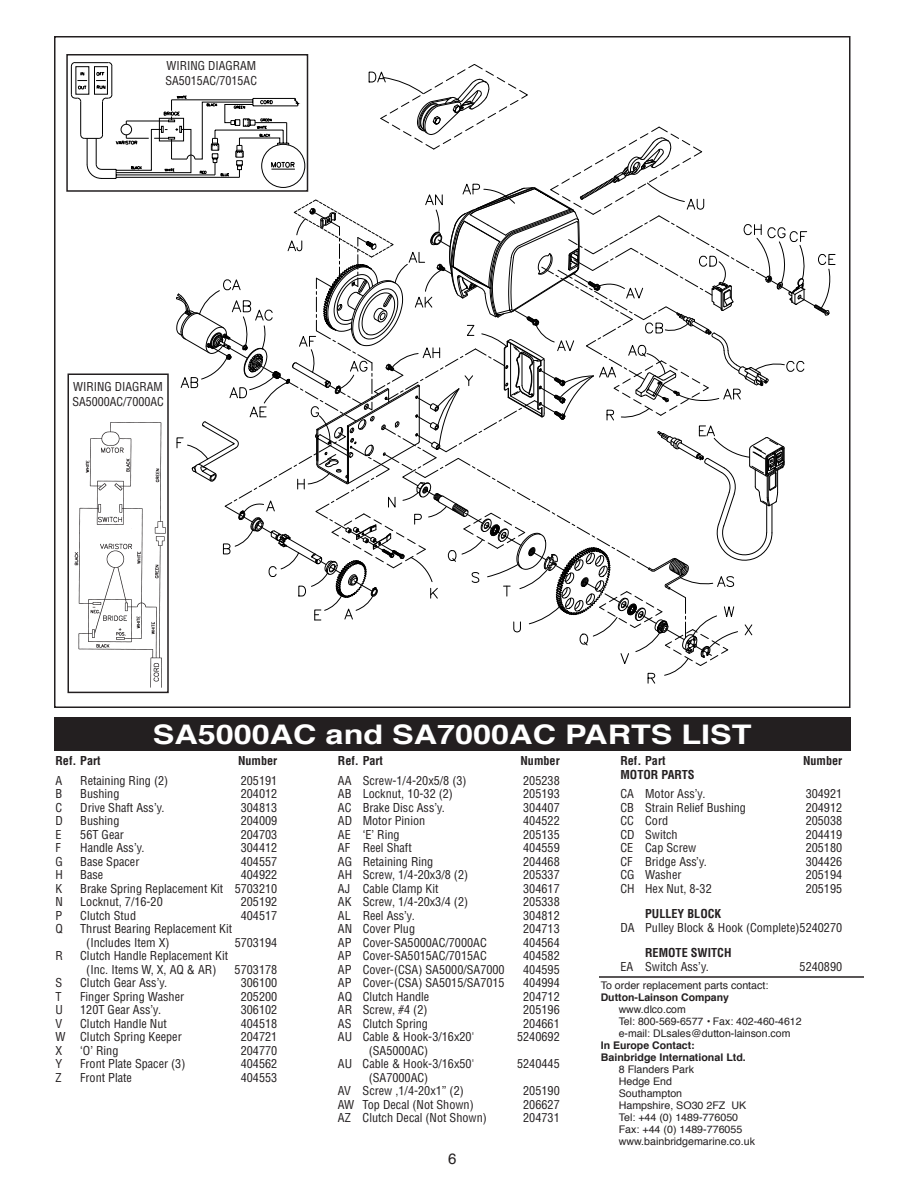
<style>
.page{position:relative;width:918px;height:1188px;background:#fff}
.page>*{position:absolute;margin:0;border:0;box-sizing:border-box;transform-origin:0 0}
.t1{font:700 27px "Helvetica";color:#fff;scale:1.2 1}
.t2{font:15px "Helvetica";color:#231f20}
.t3{font:condensed 12px/13.5px "Helvetica";color:#231f20}
.t4{font:700 condensed 12px "Helvetica";color:#231f20}
.t5{font:10.5px/12px "Helvetica";color:#231f20}
.t6{font:700 10.5px/12px "Helvetica";color:#231f20}
</style>
<div class="page">
<div style="left:54px;top:717px;width:796px;height:34px;background:#231f20"></div>
<div style="left:68px;top:374px;width:101px;height:319px;border:2px solid #231f20"></div>
<hr style="left:599px;top:976px;width:265px;height:2px;background:#231f20">
<div style="left:66px;top:54px;width:242px;height:138px;border:2px solid #231f20"></div>
<svg style="left:71px;top:62px;width:764px;height:621px"></svg>
<p class="t3" style="left:166px;top:59px;width:93px;line-height:14.4px">WIRING DIAGRAM<br>SA5015AC/7015AC</p>
<p class="t3" style="left:72px;top:380px;width:93px;line-height:14.4px">WIRING DIAGRAM<br>SA5000AC/7000AC</p>
<h1 class="t1" style="left:153px;top:723px;width:501px">sa5000ac and sa7000ac parts list</h1>
<p class="t4" style="left:56px;top:754px;width:47px">Ref. Part</p>
<p class="t4" style="left:238px;top:754px;width:41px">Number</p>
<p class="t3" style="left:56px;top:774px;width:8px">A</p>
<p class="t3" style="left:80px;top:774px;width:89px">Retaining Ring (2)</p>
<p class="t3" style="left:241px;top:774px;width:38px">205191</p>
<p class="t3" style="left:56px;top:787px;width:8px">B</p>
<p class="t3" style="left:80px;top:787px;width:41px">Bushing</p>
<p class="t3" style="left:241px;top:787px;width:38px">204012</p>
<p class="t3" style="left:56px;top:801px;width:8px">C</p>
<p class="t3" style="left:80px;top:801px;width:86px">Drive Shaft Ass’y.</p>
<p class="t3" style="left:241px;top:801px;width:38px">304813</p>
<p class="t3" style="left:56px;top:814px;width:9px">D</p>
<p class="t3" style="left:80px;top:814px;width:41px">Bushing</p>
<p class="t3" style="left:241px;top:814px;width:38px">204009</p>
<p class="t3" style="left:56px;top:828px;width:8px">E</p>
<p class="t3" style="left:80px;top:828px;width:45px">56T Gear</p>
<p class="t3" style="left:241px;top:828px;width:38px">204703</p>
<p class="t3" style="left:56px;top:841px;width:7px">F</p>
<p class="t3" style="left:80px;top:841px;width:66px">Handle Ass’y.</p>
<p class="t3" style="left:241px;top:841px;width:38px">304412</p>
<p class="t3" style="left:56px;top:855px;width:9px">G</p>
<p class="t3" style="left:80px;top:855px;width:61px">Base Spacer</p>
<p class="t3" style="left:241px;top:855px;width:38px">404557</p>
<p class="t3" style="left:56px;top:868px;width:9px">H</p>
<p class="t3" style="left:80px;top:868px;width:25px">Base</p>
<p class="t3" style="left:241px;top:868px;width:38px">404922</p>
<p class="t3" style="left:56px;top:882px;width:8px">K</p>
<p class="t3" style="left:80px;top:882px;width:199px">Brake Spring Replacement Kit 5703210</p>
<p class="t3" style="left:56px;top:895px;width:9px">N</p>
<p class="t3" style="left:80px;top:895px;width:84px">Locknut, 7/16-20</p>
<p class="t3" style="left:241px;top:895px;width:38px">205192</p>
<p class="t3" style="left:56px;top:909px;width:8px">P</p>
<p class="t3" style="left:80px;top:909px;width:57px">Clutch Stud</p>
<p class="t3" style="left:241px;top:909px;width:38px">404517</p>
<p class="t3" style="left:56px;top:922px;width:9px">Q</p>
<p class="t3" style="left:86px;top:922px;width:147px;text-indent:-6px">Thrust Bearing Replacement Kit (Includes Item X)</p>
<p class="t3" style="left:235px;top:936px;width:44px">5703194</p>
<p class="t3" style="left:55px;top:949px;width:9px">R</p>
<p class="t3" style="left:80px;top:949px;width:149px;text-align:center">Clutch Handle Replacement Kit (Inc. Items W, X, AQ &amp; AR)</p>
<p class="t3" style="left:235px;top:963px;width:44px">5703178</p>
<p class="t3" style="left:55px;top:976px;width:8px">S</p>
<p class="t3" style="left:80px;top:976px;width:88px">Clutch Gear Ass’y.</p>
<p class="t3" style="left:241px;top:976px;width:38px">306100</p>
<p class="t3" style="left:55px;top:990px;width:8px">T</p>
<p class="t3" style="left:80px;top:990px;width:105px">Finger Spring Washer</p>
<p class="t3" style="left:241px;top:990px;width:38px">205200</p>
<p class="t3" style="left:55px;top:1003px;width:9px">U</p>
<p class="t3" style="left:80px;top:1003px;width:82px">120T Gear Ass’y.</p>
<p class="t3" style="left:241px;top:1003px;width:38px">306102</p>
<p class="t3" style="left:55px;top:1017px;width:8px">V</p>
<p class="t3" style="left:80px;top:1017px;width:88px">Clutch Handle Nut</p>
<p class="t3" style="left:241px;top:1017px;width:38px">404518</p>
<p class="t3" style="left:55px;top:1030px;width:128px">W Clutch Spring Keeper</p>
<p class="t3" style="left:241px;top:1030px;width:38px">204721</p>
<p class="t3" style="left:55px;top:1044px;width:8px">X</p>
<p class="t3" style="left:80px;top:1044px;width:40px">‘O’ Ring</p>
<p class="t3" style="left:241px;top:1044px;width:38px">204770</p>
<p class="t3" style="left:55px;top:1057px;width:8px">Y</p>
<p class="t3" style="left:80px;top:1057px;width:107px">Front Plate Spacer (3)</p>
<p class="t3" style="left:241px;top:1057px;width:38px">404562</p>
<p class="t3" style="left:55px;top:1071px;width:8px">Z</p>
<p class="t3" style="left:80px;top:1071px;width:53px">Front Plate</p>
<p class="t3" style="left:241px;top:1071px;width:38px">404553</p>
<p class="t4" style="left:338px;top:754px;width:47px">Ref. Part</p>
<p class="t4" style="left:521px;top:754px;width:41px">Number</p>
<p class="t3" style="left:338px;top:774px;width:130px">AA Screw-1/4-20x5/8 (3)</p>
<p class="t3" style="left:523px;top:774px;width:38px">205238</p>
<p class="t3" style="left:338px;top:787px;width:117px">AB Locknut, 10-32 (2)</p>
<p class="t3" style="left:523px;top:787px;width:38px">205193</p>
<p class="t3" style="left:338px;top:801px;width:108px">AC Brake Disc Ass’y.</p>
<p class="t3" style="left:523px;top:801px;width:38px">304407</p>
<p class="t3" style="left:338px;top:814px;width:89px">AD Motor Pinion</p>
<p class="t3" style="left:523px;top:814px;width:38px">404522</p>
<p class="t3" style="left:338px;top:828px;width:63px">AE ‘E’ Ring</p>
<p class="t3" style="left:523px;top:828px;width:38px">205135</p>
<p class="t3" style="left:338px;top:841px;width:75px">AF Reel Shaft</p>
<p class="t3" style="left:523px;top:841px;width:38px">404559</p>
<p class="t3" style="left:338px;top:855px;width:97px">AG Retaining Ring</p>
<p class="t3" style="left:523px;top:855px;width:38px">204468</p>
<p class="t3" style="left:338px;top:868px;width:132px">AH Screw, 1/4-20x3/8 (2)</p>
<p class="t3" style="left:523px;top:868px;width:38px">205337</p>
<p class="t3" style="left:338px;top:882px;width:102px">AJ Cable Clamp Kit</p>
<p class="t3" style="left:523px;top:882px;width:38px">304617</p>
<p class="t3" style="left:338px;top:895px;width:132px">AK Screw, 1/4-20x3/4 (2)</p>
<p class="t3" style="left:523px;top:895px;width:38px">205338</p>
<p class="t3" style="left:338px;top:909px;width:78px">AL Reel Ass’y.</p>
<p class="t3" style="left:523px;top:909px;width:38px">304812</p>
<p class="t3" style="left:338px;top:922px;width:79px">AN Cover Plug</p>
<p class="t3" style="left:523px;top:922px;width:38px">204713</p>
<p class="t3" style="left:338px;top:936px;width:150px">AP Cover-SA5000AC/7000AC</p>
<p class="t3" style="left:523px;top:936px;width:38px">404564</p>
<p class="t3" style="left:338px;top:949px;width:150px">AP Cover-SA5015AC/7015AC</p>
<p class="t3" style="left:523px;top:949px;width:38px">404582</p>
<p class="t3" style="left:338px;top:963px;width:168px">AP Cover-(CSA) SA5000/SA7000</p>
<p class="t3" style="left:523px;top:963px;width:38px">404595</p>
<p class="t3" style="left:338px;top:976px;width:168px">AP Cover-(CSA) SA5015/SA7015</p>
<p class="t3" style="left:523px;top:976px;width:38px">404994</p>
<p class="t3" style="left:338px;top:990px;width:93px">AQ Clutch Handle</p>
<p class="t3" style="left:523px;top:990px;width:38px">204712</p>
<p class="t3" style="left:338px;top:1003px;width:91px">AR Screw, #4 (2)</p>
<p class="t3" style="left:523px;top:1003px;width:38px">205196</p>
<p class="t3" style="left:338px;top:1017px;width:92px">AS Clutch Spring</p>
<p class="t3" style="left:523px;top:1017px;width:38px">204661</p>
<p class="t3" style="left:338px;top:1030px;width:138px">AU Cable &amp; Hook-3/16x20'</p>
<p class="t3" style="left:517px;top:1030px;width:44px">5240692</p>
<p class="t3" style="left:338px;top:1044px;width:138px;text-indent:31px">(SA5000AC)<br>AU Cable &amp; Hook-3/16x50'</p>
<p class="t3" style="left:517px;top:1057px;width:44px">5240445</p>
<p class="t3" style="left:338px;top:1071px;width:127px;text-align:center">(SA7000AC)<br>AV Screw ,1/4-20x1” (2)</p>
<p class="t3" style="left:523px;top:1084px;width:38px">205190</p>
<p class="t3" style="left:338px;top:1098px;width:137px">AW Top Decal (Not Shown)</p>
<p class="t3" style="left:523px;top:1098px;width:38px">206627</p>
<p class="t3" style="left:338px;top:1111px;width:150px">AZ Clutch Decal (Not Shown)</p>
<p class="t3" style="left:523px;top:1111px;width:38px">204731</p>
<p class="t2" style="left:448px;top:1153px;width:10px">6</p>
<p class="t4" style="left:620px;top:754px;width:47px">Ref. Part</p>
<p class="t4" style="left:803px;top:754px;width:41px">Number</p>
<p class="t4" style="left:620px;top:767px;width:76px">MOTOR PARTS</p>
<p class="t3" style="left:620px;top:787px;width:86px">CA Motor Ass’y.</p>
<p class="t3" style="left:806px;top:787px;width:38px">304921</p>
<p class="t3" style="left:620px;top:801px;width:127px">CB Strain Relief Bushing</p>
<p class="t3" style="left:806px;top:801px;width:38px">204912</p>
<p class="t3" style="left:620px;top:814px;width:49px">CC Cord</p>
<p class="t3" style="left:806px;top:814px;width:38px">205038</p>
<p class="t3" style="left:620px;top:828px;width:59px">CD Switch</p>
<p class="t3" style="left:806px;top:828px;width:38px">204419</p>
<p class="t3" style="left:620px;top:841px;width:77px">CE Cap Screw</p>
<p class="t3" style="left:806px;top:841px;width:38px">205180</p>
<p class="t3" style="left:620px;top:855px;width:88px">CF Bridge Ass’y.</p>
<p class="t3" style="left:806px;top:855px;width:38px">304426</p>
<p class="t3" style="left:620px;top:868px;width:63px">CG Washer</p>
<p class="t3" style="left:806px;top:868px;width:38px">205194</p>
<p class="t3" style="left:620px;top:882px;width:93px">CH Hex Nut, 8-32</p>
<p class="t3" style="left:806px;top:882px;width:38px">205195</p>
<p class="t4" style="left:645px;top:907px;width:78px">PULLEY BLOCK</p>
<p class="t3" style="left:620px;top:921px;width:223px">DA Pulley Block &amp; Hook (Complete)5240270</p>
<p class="t4" style="left:645px;top:946px;width:88px">REMOTE SWITCH</p>
<p class="t3" style="left:620px;top:960px;width:90px">EA Switch Ass’y.</p>
<p class="t3" style="left:800px;top:960px;width:44px">5240890</p>
<p class="t5" style="left:601px;top:980px;width:169px">To order replacement parts contact:</p>
<p class="t6" style="left:601px;top:992px;width:130px">dutton-lainson company</p>
<p class="t5" style="left:619px;top:1004px;width:184px">www.dlco.com<br>Tel: 800-569-6577 • Fax: 402-460-4612 e-mail: dLsales@dutton-lainson.com</p>
<p class="t6" style="left:601px;top:1040px;width:147px">in europe contact: bainbridge international ltd.</p>
<p class="t5" style="left:619px;top:1064px;width:138px">8 Flanders Park<br>Hedge End<br>Southampton<br>Hampshire, So30 2FZ uK<br>Tel: +44 (0) 1489-776050<br>Fax: +44 (0) 1489-776055 www.bainbridgemarine.co.uk</p>
</div>
